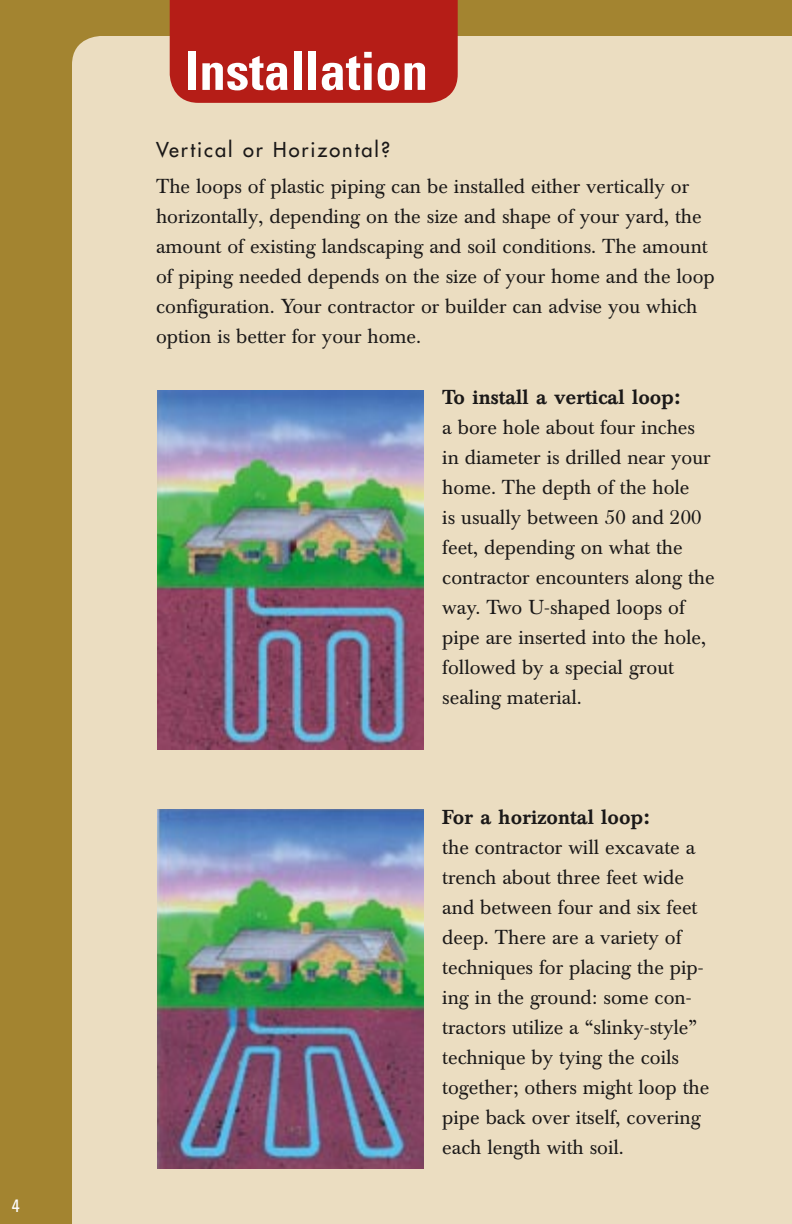
<style>
.page{position:relative;width:792px;height:1224px;background:#a38430}
.page>*{position:absolute;margin:0;border:0;box-sizing:border-box;transform-origin:0 0}
.t1{font:700 condensed 52.8px "Univers";color:#fff}
.Body_Copy_A{font:20px/30px "Baskerville BE";color:#1a1818}
.Subhead_A{font:20px "Futura";letter-spacing:.1em;color:#1a1818}
.t2{font:condensed 18px "Univers";color:#fff}
.s1{font-weight:500}
</style>
<div class="page">
<div style="left:72px;top:36px;width:720px;height:1188px;background:#ebddc1"></div>
<div style="left:170px;top:0;width:288px;height:103px;background:#b51d17"></div>
<img style="left:157px;top:391px;width:266px;height:359px">
<img style="left:157px;top:810px;width:266px;height:359px">
<p class="t2" style="left:12px;top:1194px;width:9px">4</p>
<p class="t1" style="left:185px;top:39px;width:245px">Installation</p>
<p class="Subhead_A" style="left:156px;top:137px;width:236px">Vertical or Horizontal?</p>
<p class="Body_Copy_A" style="left:156px;top:172px;width:560px">The loops of plastic piping can be installed either vertically or horizontally, depending on the size and shape of your yard, the amount of existing landscaping and soil conditions. The amount of piping needed depends on the size of your home and the loop configuration. Your contractor or builder can advise you which option is better for your home.</p>
<p class="Body_Copy_A" style="left:442px;top:382px;width:274px"><span class="s1">To install a vertical loop:<br></span>a bore hole about four inches in diameter is drilled near your home. The depth of the hole<br>is usually between 50 and 200 feet, depending on what the contractor encounters along the way. Two U-shaped loops of pipe are inserted into the hole, followed by a special grout sealing material.</p>
<p class="Body_Copy_A" style="left:442px;top:802px;width:269px"><span class="s1">For a horizontal loop:<br></span>the contractor will excavate a trench about three feet wide and between four and six feet deep. There are a variety of techniques for placing the pip&shy;ing in the ground: some con&shy;tractors utilize a “slinky-style” technique by tying the coils together; others might loop the pipe back over itself, covering each length with soil.</p>
</div>
